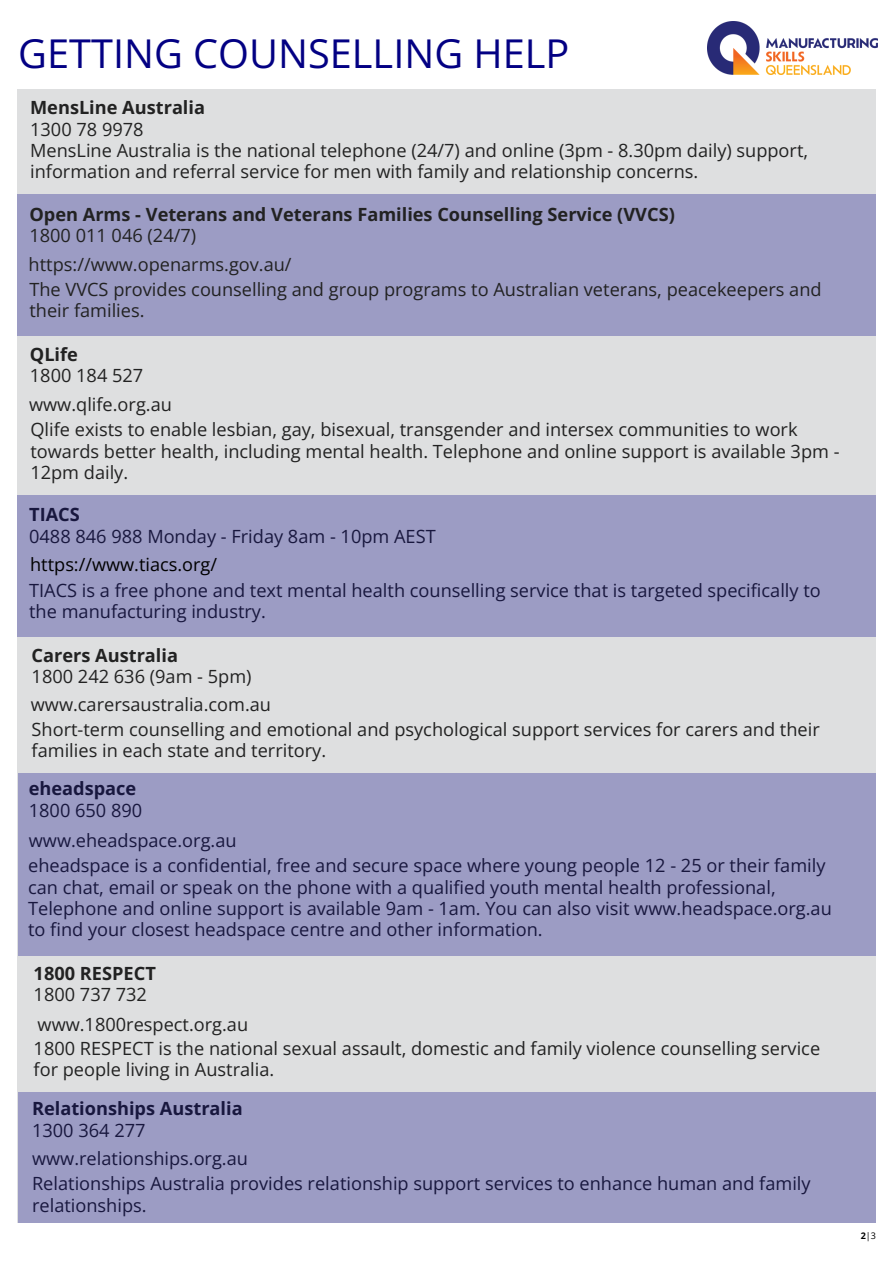
<style>
.page{position:relative;width:894px;height:1264px;background:#fff}
.page>*{position:absolute;margin:0;border:0;box-sizing:border-box;transform-origin:0 0}
.t1{font:39.75px "Open Sans";color:#030083}
.t2{font:18.15px/21.3px "Open Sans";color:#222}
.t3{font:700 18.15px/21.3px "Open Sans";color:#222}
.t4{font:18.15px "Open Sans";color:#000}
.t5{font:9px "Open Sans";color:#000}
.s1{font-weight:700}
.s2{font-weight:400}
</style>
<div class="page">
<img style="left:707px;top:22px;width:169px;height:53px">
<div style="left:17px;top:89px;width:858px;height:1133px;background:#dedfe0"></div>
<div style="left:17px;top:194px;width:858px;height:142px;background:#9c9cc4"></div>
<div style="left:17px;top:495px;width:858px;height:142px;background:#9c9cc4"></div>
<div style="left:18px;top:773px;width:857px;height:182px;background:#9c9cc4"></div>
<div style="left:18px;top:1092px;width:857px;height:130px;background:#9c9cc4"></div>
<p class="t1" style="left:18px;top:26px;width:552px">GETTING COUNSELLING HELP</p>
<h3 class="t2" style="left:30px;top:97px;width:779px"><span class="s1">MensLine Australia<br></span>1300 78 9978<br>MensLine Australia is the national telephone (24/7) and online (3pm - 8.30pm daily) support, information and referral service for men with family and relationship concerns.</h3>
<h3 class="t3" style="left:29px;top:203px;width:646px">Open Arms - Veterans and Veterans Families Counselling Service (VVCS)<br><span class="s2">1800 011 046 (24/7)</span></h3>
<h3 class="t2" style="left:29px;top:278px;width:793px">The VVCS provides counselling and group programs to Australian veterans, peacekeepers and their families.</h3>
<h3 class="t2" style="left:29px;top:253px;width:264px">https://www.openarms.gov.au/</h3>
<h3 class="t2" style="left:30px;top:343px;width:115px"><span class="s1">QLife<br></span>1800 184 527</h3>
<h3 class="t2" style="left:30px;top:419px;width:810px">Qlife exists to enable lesbian, gay, bisexual, transgender and intersex communities to work towards better health, including mental health. Telephone and online support is available 3pm -<br>12pm daily.</h3>
<h3 class="t2" style="left:29px;top:504px;width:408px"><span class="s1">TIACS<br></span>0488 846 988 Monday - Friday 8am - 10pm AEST</h3>
<h3 class="t2" style="left:29px;top:579px;width:793px">TIACS is a free phone and text mental health counselling service that is targeted specifically to the manufacturing industry.</h3>
<h3 class="t2" style="left:29px;top:393px;width:144px">www.qlife.org.au</h3>
<p class="t4" style="left:30px;top:552px;width:188px">https://www.tiacs.org/</p>
<h3 class="t2" style="left:32px;top:644px;width:221px"><span class="s1">Carers Australia<br></span>1800 242 636 (9am - 5pm)</h3>
<h3 class="t2" style="left:32px;top:718px;width:789px">Short-term counselling and emotional and psychological support services for carers and their families in each state and territory.</h3>
<h3 class="t2" style="left:31px;top:693px;width:242px">www.carersaustralia.com.au</h3>
<h3 class="t3" style="left:29px;top:777px;width:115px">eheadspace<br><span class="s2">1800 650 890</span></h3>
<h3 class="t2" style="left:29px;top:828px;width:209px">www.eheadspace.org.au</h3>
<h3 class="t2" style="left:28px;top:854px;width:805px">eheadspace is a confidential, free and secure space where young people 12 - 25 or their family can chat, email or speak on the phone with a qualified youth mental health professional, Telephone and online support is available 9am - 1am. You can also visit www.headspace.org.au to find your closest headspace centre and other information.</h3>
<h3 class="t3" style="left:34px;top:962px;width:124px">1800 RESPECT<br><span class="s2">1800 737 732</span></h3>
<h3 class="t2" style="left:34px;top:1037px;width:787px">1800 RESPECT is the national sexual assault, domestic and family violence counselling service for people living in Australia.</h3>
<h2 class="t2" style="left:38px;top:1012px;width:212px">www.1800respect.org.au</h2>
<h3 class="t3" style="left:32px;top:1097px;width:212px">Relationships Australia<br><span class="s2">1300 364 277</span></h3>
<h3 class="t2" style="left:32px;top:1172px;width:779px">Relationships Australia provides relationship support services to enhance human and family relationships.</h3>
<h3 class="t2" style="left:32px;top:1146px;width:217px">www.relationships.org.au</h3>
<h3 class="t5" style="left:860px;top:1229px;width:17px"><span class="s1">2</span>|3</h3>
</div>
